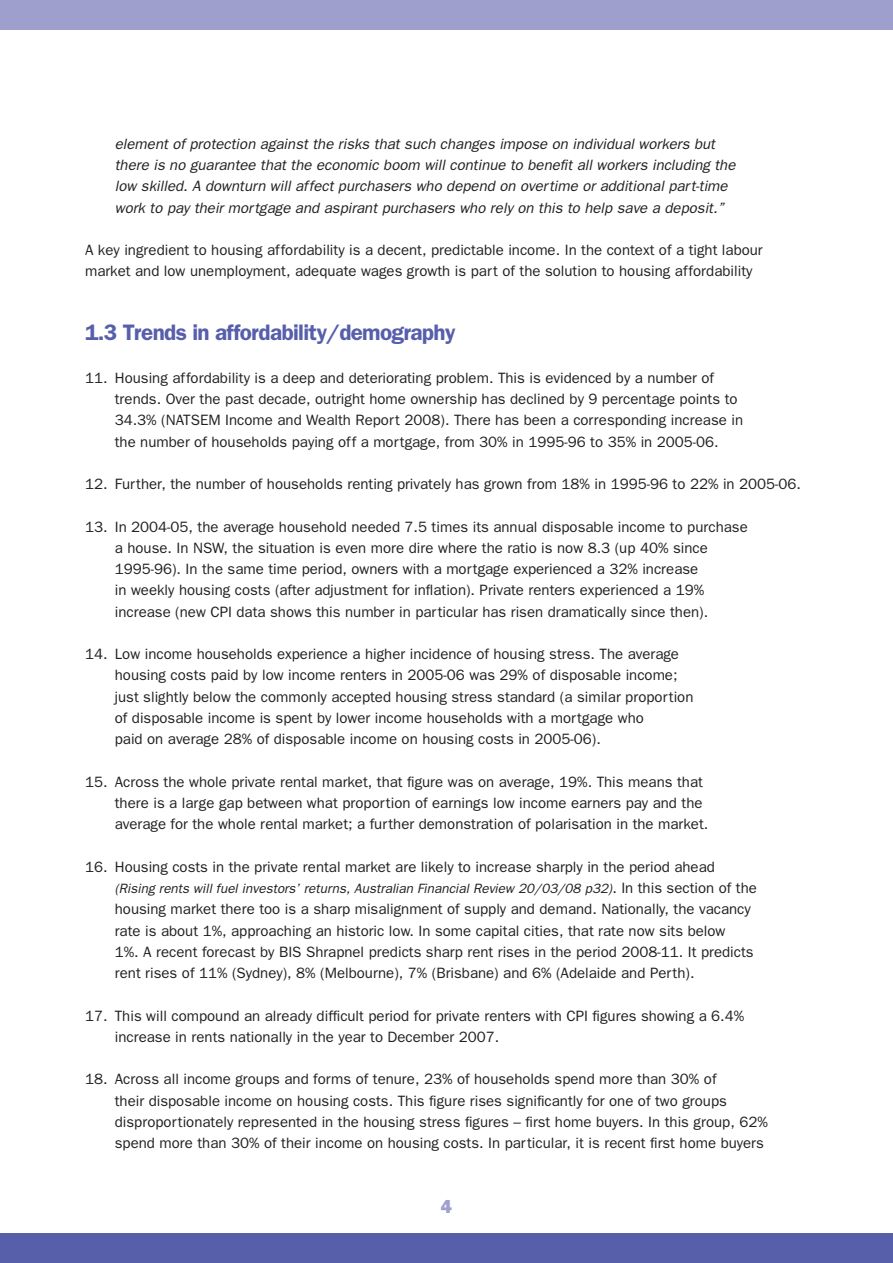
<style>
.page{position:relative;width:893px;height:1263px;background:#fff}
.page>*{position:absolute;margin:0;border:0;box-sizing:border-box;transform-origin:0 0}
.t1{font:600 22.5px "Franklin Gothic";letter-spacing:-.03em;color:#575fab}
.t2{font:800 18.75px "Franklin Gothic";color:#9f9fce}
.t3{font:15px/21.3px "Franklin Gothic";color:#231f20}
.t4{font:italic 15px/21.3px "Franklin Gothic";color:#231f20}
.t5{font:italic 13.5px "Franklin Gothic";color:#231f20}
.s1{font-style:normal;font-size:15px}
</style>
<div class="page">
<div style="left:0;top:1233px;width:893px;height:30px;background:#575fab"></div>
<div style="left:0;top:0;width:893px;height:30px;background:#9f9fce"></div>
<p class="t4" style="left:115px;top:133px;width:622px">element of protection against the risks that such changes impose on individual workers but there is no guarantee that the economic boom will continue to benefit all workers including the low skilled. A downturn will affect purchasers who depend on overtime or additional part-time work to pay their mortgage and aspirant purchasers who rely on this to help save a deposit.”</p>
<p class="t3" style="left:85px;top:239px;width:679px">A key ingredient to housing affordability is a decent, predictable income. In the context of a tight labour market and low unemployment, adequate wages growth is part of the solution to housing affordability</p>
<h1 class="t1" style="left:85px;top:319px;width:372px">1.3 Trends in affordability/demography</h1>
<p class="t3" style="left:115px;top:367px;width:630px;text-indent:-30px">11. Housing affordability is a deep and deteriorating problem. This is evidenced by a number of trends. Over the past decade, outright home ownership has declined by 9 percentage points to 34.3% (NATSEM Income and Wealth Report 2008). There has been a corresponding increase in the number of households paying off a mortgage, from 30% in 1995-96 to 35% in 2005-06.</p>
<p class="t3" style="left:85px;top:473px;width:717px">12. Further, the number of households renting privately has grown from 18% in 1995-96 to 22% in 2005-06.</p>
<p class="t3" style="left:115px;top:516px;width:634px;text-indent:-30px">13. In 2004-05, the average household needed 7.5 times its annual disposable income to purchase a house. In NSW, the situation is even more dire where the ratio is now 8.3 (up 40% since 1995-96). In the same time period, owners with a mortgage experienced a 32% increase<br>in weekly housing costs (after adjustment for inflation). Private renters experienced a 19% increase (new CPI data shows this number in particular has risen dramatically since then).</p>
<p class="t3" style="left:115px;top:643px;width:580px;text-indent:-30px">14. Low income households experience a higher incidence of housing stress. The average housing costs paid by low income renters in 2005-06 was 29% of disposable income; just slightly below the commonly accepted housing stress standard (a similar proportion of disposable income is spent by lower income households with a mortgage who<br>paid on average 28% of disposable income on housing costs in 2005-06).</p>
<p class="t3" style="left:115px;top:771px;width:595px;text-indent:-30px">15. Across the whole private rental market, that figure was on average, 19%. This means that there is a large gap between what proportion of earnings low income earners pay and the average for the whole rental market; a further demonstration of polarisation in the market.</p>
<p class="t3" style="left:85px;top:856px;width:631px">16. Housing costs in the private rental market are likely to increase sharply in the period ahead</p>
<p class="t5" style="left:115px;top:881px;width:644px">(Rising rents will fuel investors’ returns, Australian Financial Review 20/03/08 p32)<span class="s1">. In this section of the</span></p>
<p class="t3" style="left:115px;top:899px;width:640px">housing market there too is a sharp misalignment of supply and demand. Nationally, the vacancy rate is about 1%, approaching an historic low. In some capital cities, that rate now sits below<br>1%. A recent forecast by BIS Shrapnel predicts sharp rent rises in the period 2008-11. It predicts rent rises of 11% (Sydney), 8% (Melbourne), 7% (Brisbane) and 6% (Adelaide and Perth).</p>
<p class="t3" style="left:115px;top:1005px;width:631px;text-indent:-30px">17. This will compound an already difficult period for private renters with CPI figures showing a 6.4% increase in rents nationally in the year to December 2007.</p>
<p class="t3" style="left:115px;top:1069px;width:655px;text-indent:-30px">18. Across all income groups and forms of tenure, 23% of households spend more than 30% of<br>their disposable income on housing costs. This figure rises significantly for one of two groups disproportionately represented in the housing stress figures – first home buyers. In this group, 62% spend more than 30% of their income on housing costs. In particular, it is recent first home buyers</p>
<p class="t2" style="left:441px;top:1195px;width:13px">4</p>
</div>
